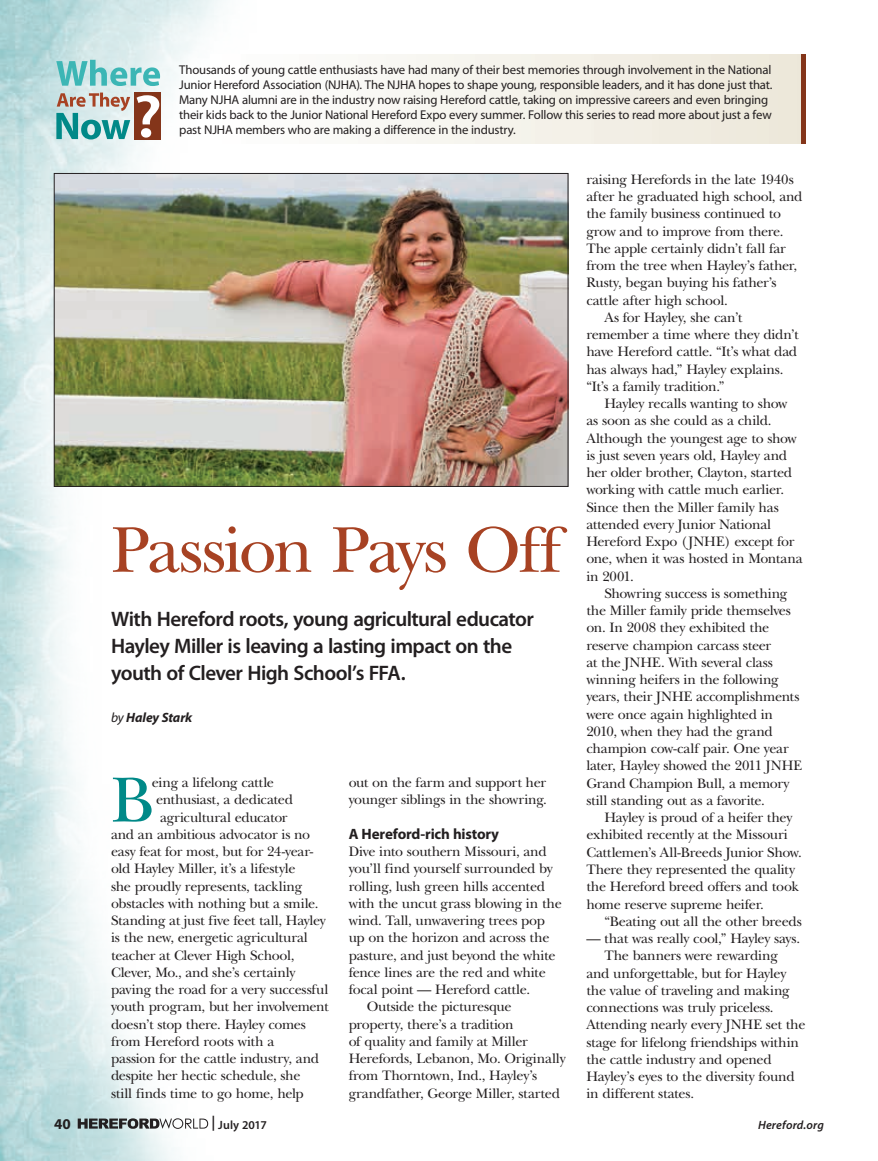
<style>
.page{position:relative;width:878px;height:1161px;background:#fff}
.page>*{position:absolute;margin:0;border:0;box-sizing:border-box;transform-origin:0 0}
.t1{font:67.5px "New Baskerville";letter-spacing:-.04em;color:#a74223}
.t2{font:66.45px "New Baskerville";color:#008988}
.t3{font:600 21px/27px "Myriad Pro";letter-spacing:-.025em;color:#231f20}
.t4{font:700 15px "Myriad Pro";letter-spacing:-.015em;color:#231f20}
.t5{font:14.25px/17.2px "New Baskerville";letter-spacing:-.02em;color:#231f20}
.t6{font:italic 700 13.5px "Myriad Pro";letter-spacing:-.01em;color:#231f20}
.t7{font:12.75px/15px "Myriad Pro";letter-spacing:-.015em;color:#231f20}
.t8{font:italic 600 12px "Myriad Pro";letter-spacing:.015em;color:#231f20}
.t9{font:600 12px "Myriad Pro";letter-spacing:.005em;color:#231f20}
.s1{font-weight:400}
.s2{font-size:15px}
</style>
<div class="page">
<img style="left:0;top:0;width:222px;height:1161px">
<div style="left:210px;top:54px;width:596px;height:90px;background:linear-gradient(to right,#feffff,#ece7d9)"></div>
<div style="left:801px;top:54px;width:5px;height:90px;background:#84351a"></div>
<div style="left:135px;top:92px;width:26px;height:48px;background:#84351a"></div>
<svg style="left:136px;top:95px;width:23px;height:43px"></svg>
<svg style="left:56px;top:60px;width:104px;height:26px;background:#91d2d2"></svg>
<svg style="left:56px;top:93px;width:74px;height:47px;background:#98bbb7"></svg>
<img style="left:56px;top:175px;width:510px;height:310px">
<div style="left:54px;top:173px;width:514px;height:314px;border:1px solid #231f20"></div>
<svg style="left:78px;top:1118px;width:130px;height:11px"></svg>
<p class="t7" style="left:179px;top:63px;width:595px">Thousands of young cattle enthusiasts have had many of their best memories through involvement in the National Junior Hereford Association (NJHA). The NJHA hopes to shape young, responsible leaders, and it has done just that.<br>Many NJHA alumni are in the industry now raising Hereford cattle, taking on impressive careers and even bringing their kids back to the Junior National Hereford Expo every summer. Follow this series to read more about just a few past NJHA members who are making a difference in the industry.</p>
<h1 class="t1" style="left:111px;top:511px;width:452px">Passion Pays Off</h1>
<h3 class="t3" style="left:111px;top:606px;width:424px">With Hereford roots, young agricultural educator<br>Hayley Miller is leaving a lasting impact on the youth of Clever High School’s FFA.</h3>
<p class="t6" style="left:111px;top:710px;width:83px"><span class="s1">by</span> Haley Stark</p>
<h2 class="t2" style="left:111px;top:761px;width:44px">B</h2>
<p class="t5" style="left:152px;top:774px;width:124px">eing a lifelong cattle</p>
<p class="t5" style="left:156px;top:791px;width:138px">enthusiast, a dedicated</p>
<p class="t5" style="left:160px;top:808px;width:129px">agricultural educator</p>
<p class="t5" style="left:111px;top:826px;width:201px">and an ambitious advocator is no</p>
<p class="t5" style="left:111px;top:843px;width:204px">easy feat for most, but for 24-year-</p>
<p class="t5" style="left:111px;top:860px;width:186px">old Hayley Miller, it’s a lifestyle</p>
<p class="t5" style="left:111px;top:877px;width:193px">she proudly represents, tackling</p>
<p class="t5" style="left:111px;top:895px;width:209px">obstacles with nothing but a smile.</p>
<p class="t5" style="left:111px;top:912px;width:216px">Standing at just five feet tall, Hayley</p>
<p class="t5" style="left:111px;top:929px;width:198px">is the new, energetic agricultural</p>
<p class="t5" style="left:111px;top:946px;width:185px">teacher at Clever High School,</p>
<p class="t5" style="left:111px;top:964px;width:186px">Clever, Mo., and she’s certainly</p>
<p class="t5" style="left:111px;top:981px;width:219px">paving the road for a very successful</p>
<p class="t5" style="left:111px;top:998px;width:219px">youth program, but her involvement</p>
<p class="t5" style="left:111px;top:1015px;width:196px">doesn’t stop there. Hayley comes</p>
<p class="t5" style="left:111px;top:1033px;width:165px">from Hereford roots with a</p>
<p class="t5" style="left:111px;top:1050px;width:209px">passion for the cattle industry, and</p>
<p class="t5" style="left:111px;top:1067px;width:191px">despite her hectic schedule, she</p>
<p class="t5" style="left:111px;top:1084px;width:194px">still finds time to go home, help</p>
<p class="t5" style="left:349px;top:774px;width:200px">out on the farm and support her younger siblings in the showring.</p>
<p class="t4" style="left:348px;top:825px;width:152px">A Hereford-rich history</p>
<p class="t5" style="left:348px;top:843px;width:199px">Dive into southern Missouri, and</p>
<p class="t5" style="left:348px;top:860px;width:205px">you’ll find yourself surrounded by</p>
<p class="t5" style="left:348px;top:877px;width:198px">rolling, lush green hills accented</p>
<p class="t5" style="left:348px;top:895px;width:215px">with the uncut grass blowing in the</p>
<p class="t5" style="left:348px;top:912px;width:198px">wind. Tall, unwavering trees pop</p>
<p class="t5" style="left:348px;top:929px;width:202px">up on the horizon and across the</p>
<p class="t5" style="left:348px;top:946px;width:208px">pasture, and just beyond the white</p>
<p class="t5" style="left:348px;top:964px;width:199px">fence lines are the red and white</p>
<p class="t5" style="left:348px;top:981px;width:183px">focal point — Hereford cattle.</p>
<p class="t5" style="left:366px;top:998px;width:146px">Outside the picturesque</p>
<p class="t5" style="left:348px;top:1015px;width:166px">property, there’s a tradition</p>
<p class="t5" style="left:348px;top:1033px;width:180px">of quality and family at Miller</p>
<p class="t5" style="left:348px;top:1050px;width:218px">Herefords, Lebanon, Mo. Originally</p>
<p class="t5" style="left:348px;top:1067px;width:190px">from Thorntown, Ind., Hayley’s</p>
<p class="t5" style="left:348px;top:1084px;width:213px">grandfather, George Miller, started</p>
<p class="t5" style="left:586px;top:171px;width:209px">raising Herefords in the late 1940s</p>
<p class="t5" style="left:586px;top:188px;width:218px">after he graduated high school, and</p>
<p class="t5" style="left:586px;top:205px;width:196px">the family business continued to</p>
<p class="t5" style="left:586px;top:222px;width:199px">grow and to improve from there.</p>
<p class="t5" style="left:586px;top:240px;width:201px">The apple certainly didn’t fall far</p>
<p class="t5" style="left:586px;top:257px;width:212px">from the tree when Hayley’s father,</p>
<p class="t5" style="left:586px;top:274px;width:192px">Rusty, began buying his father’s</p>
<p class="t5" style="left:586px;top:291px;width:143px">cattle after high school.</p>
<p class="t5" style="left:604px;top:309px;width:140px">As for Hayley, she can’t</p>
<p class="t5" style="left:586px;top:326px;width:214px">remember a time where they didn’t</p>
<p class="t5" style="left:586px;top:343px;width:212px">have Hereford cattle. “It’s what dad</p>
<p class="t5" style="left:586px;top:360px;width:199px">has always had,” Hayley explains.</p>
<p class="t5" style="left:586px;top:378px;width:140px">“It’s a family tradition.”</p>
<p class="t5" style="left:604px;top:395px;width:184px">Hayley recalls wanting to show</p>
<p class="t5" style="left:586px;top:412px;width:187px">as soon as she could as a child.</p>
<p class="t5" style="left:586px;top:429px;width:212px">Although the youngest age to show</p>
<p class="t5" style="left:586px;top:447px;width:202px">is just seven years old, Hayley and</p>
<p class="t5" style="left:586px;top:464px;width:207px">her older brother, Clayton, started</p>
<p class="t5" style="left:586px;top:481px;width:199px">working with cattle much earlier.</p>
<p class="t5" style="left:586px;top:498px;width:194px">Since then the Miller family has</p>
<p class="t5" style="left:586px;top:516px;width:186px">attended every Junior National</p>
<p class="t5" style="left:586px;top:533px;width:209px">Hereford Expo (JNHE) except for</p>
<p class="t5" style="left:586px;top:550px;width:218px">one, when it was hosted in Montana</p>
<p class="t5" style="left:586px;top:567px;width:49px">in 2001.</p>
<p class="t5" style="left:604px;top:585px;width:184px">Showring success is something</p>
<p class="t5" style="left:586px;top:602px;width:206px">the Miller family pride themselves</p>
<p class="t5" style="left:586px;top:619px;width:184px">on. In 2008 they exhibited the</p>
<p class="t5" style="left:586px;top:637px;width:186px">reserve champion carcass steer</p>
<p class="t5" style="left:586px;top:654px;width:188px">at the JNHE. With several class</p>
<p class="t5" style="left:586px;top:671px;width:194px">winning heifers in the following</p>
<p class="t5" style="left:586px;top:688px;width:215px">years, their JNHE accomplishments</p>
<p class="t5" style="left:586px;top:706px;width:188px">were once again highlighted in</p>
<p class="t5" style="left:586px;top:723px;width:188px">2010, when they had the grand</p>
<p class="t5" style="left:586px;top:740px;width:204px">champion cow-calf pair. One year</p>
<p class="t5" style="left:586px;top:757px;width:217px">later, Hayley showed the 2011 JNHE</p>
<p class="t5" style="left:586px;top:775px;width:205px">Grand Champion Bull, a memory</p>
<p class="t5" style="left:586px;top:792px;width:180px">still standing out as a favorite.</p>
<p class="t5" style="left:604px;top:809px;width:189px">Hayley is proud of a heifer they</p>
<p class="t5" style="left:586px;top:826px;width:203px">exhibited recently at the Missouri</p>
<p class="t5" style="left:586px;top:844px;width:217px">Cattlemen’s All-Breeds Junior Show.</p>
<p class="t5" style="left:586px;top:861px;width:210px">There they represented the quality</p>
<p class="t5" style="left:586px;top:878px;width:214px">the Hereford breed offers and took</p>
<p class="t5" style="left:586px;top:895px;width:179px">home reserve supreme heifer.</p>
<p class="t5" style="left:604px;top:913px;width:199px">“Beating out all the other breeds</p>
<p class="t5" style="left:586px;top:930px;width:215px">— that was really cool,” Hayley says.</p>
<p class="t5" style="left:604px;top:947px;width:175px">The banners were rewarding</p>
<p class="t5" style="left:586px;top:964px;width:201px">and unforgettable, but for Hayley</p>
<p class="t5" style="left:586px;top:982px;width:205px">the value of traveling and making</p>
<p class="t5" style="left:586px;top:999px;width:189px">connections was truly priceless.</p>
<p class="t5" style="left:586px;top:1016px;width:221px">Attending nearly every JNHE set the</p>
<p class="t5" style="left:586px;top:1033px;width:214px">stage for lifelong friendships within</p>
<p class="t5" style="left:586px;top:1051px;width:187px">the cattle industry and opened</p>
<p class="t5" style="left:586px;top:1068px;width:210px">Hayley’s eyes to the diversity found</p>
<p class="t5" style="left:586px;top:1085px;width:109px">in different states.</p>
<p class="t4" style="left:54px;top:1115px;width:18px">40</p>
<p class="t9" style="left:211px;top:1118px;width:57px"><span class="s2">|</span> July 2017</p>
<p class="t8" style="left:758px;top:1118px;width:67px">Hereford.org</p>
</div>
